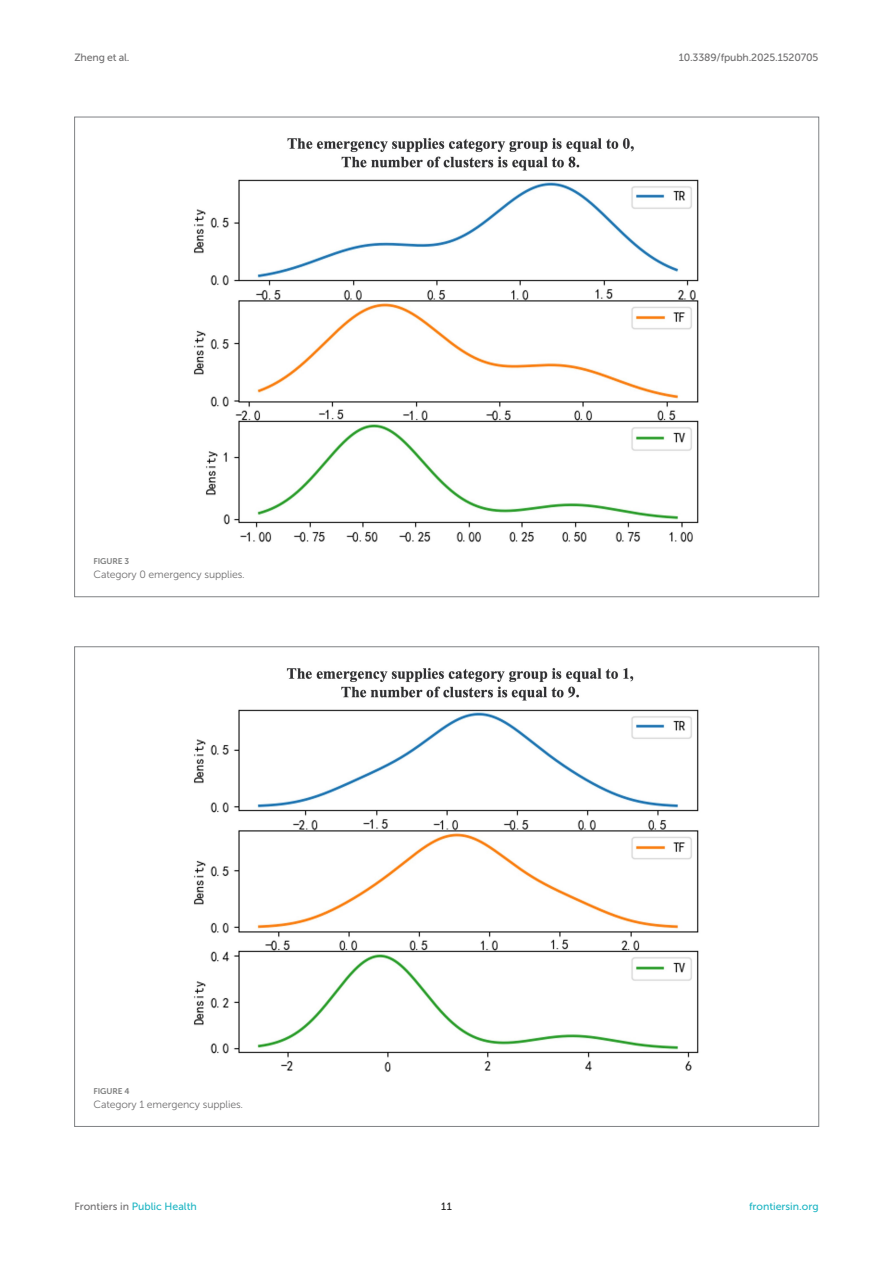
<style>
.page{position:relative;width:893px;height:1263px;background:#fff}
.page>*{position:absolute;margin:0;border:0;box-sizing:border-box;transform-origin:0 0}
.FIG_LEG{font:10.5px "Museo Sans 300";letter-spacing:-.01em;color:#706f70}
.t1{font:10.5px "Museo Sans 500";color:#1db5c3}
.t2{font:10.5px "Museo Sans 500";letter-spacing:-.015em;color:#706f70}
.t3{font:10.5px "Museo Sans 500";color:#1b1c1b}
.FIG_HD{font:8.25px "Museo Sans 700";letter-spacing:-.01em;color:#7e7f7f}
.s1{color:#706f70}
</style>
<div class="page">
<img style="left:193px;top:138px;width:506px;height:405px">
<img style="left:193px;top:668px;width:506px;height:405px">
<p class="t2" style="left:74px;top:51px;width:57px">Zheng et al.</p>
<p class="t2" style="left:679px;top:51px;width:141px">10.3389/fpubh.2025.1520705</p>
<p class="FIG_HD" style="left:94px;top:557px;width:37px">FIGURE 3</p>
<p class="FIG_LEG" style="left:94px;top:568px;width:153px">Category 0 emergency supplies.</p>
<p class="FIG_HD" style="left:94px;top:1086px;width:37px">FIGURE 4</p>
<p class="FIG_LEG" style="left:94px;top:1098px;width:151px">Category 1 emergency supplies.</p>
<p class="t1" style="left:74px;top:1200px;width:124px"><span class="s1">Frontiers in</span> Public Health</p>
<p class="t3" style="left:441px;top:1200px;width:12px">11</p>
<p class="t1" style="left:749px;top:1200px;width:71px">frontiersin.org</p>
</div>
